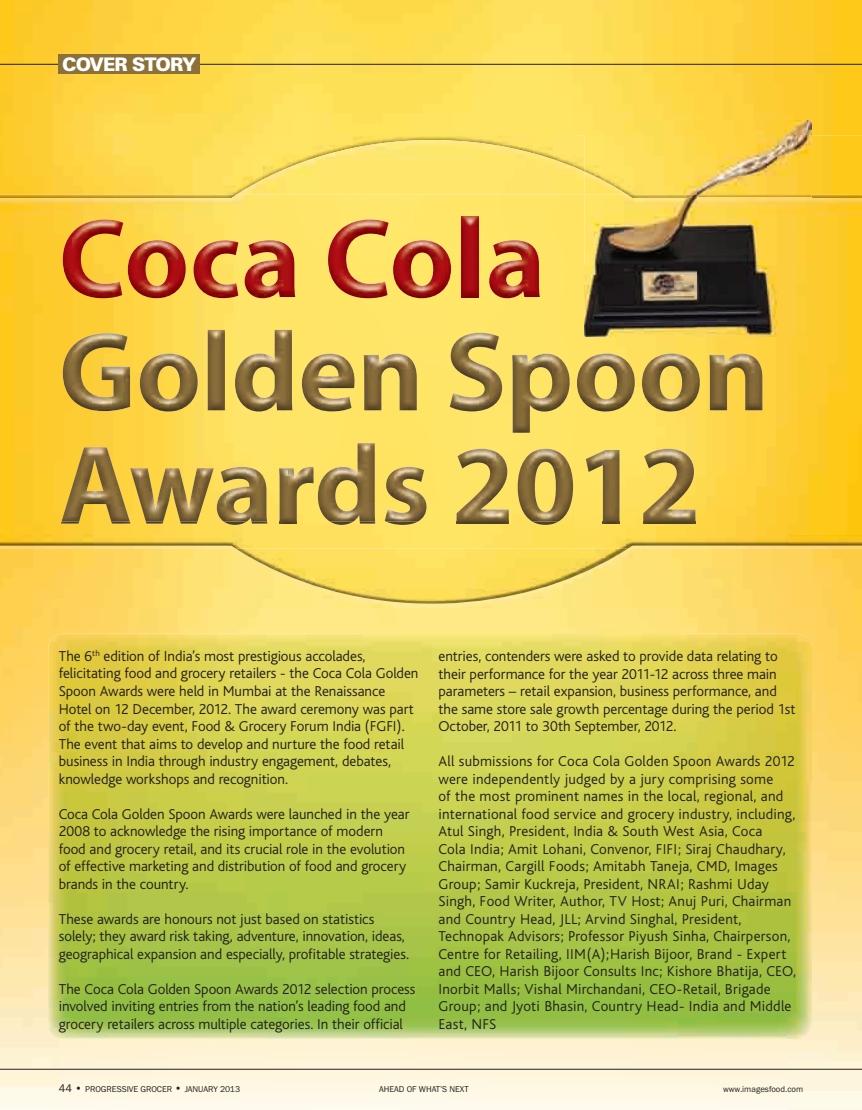
<style>
.page{position:relative;width:862px;height:1110px;background:#fff}
.page>*{position:absolute;margin:0;border:0;box-sizing:border-box;transform-origin:0 0}
.t1{font:900 18.75px "Zurich BT";letter-spacing:-.05em;color:#fff}
.t2{font:300 15px/17.5px "Bliss";color:#231f20}
.t3{font:8.75px "Franklin Gothic";color:#231f20}
.s1{font-size:11.25px}
</style>
<div class="page">
<img style="left:0;top:608px;width:59px;height:502px">
<img style="left:59px;top:608px;width:803px;height:43px">
<img style="left:789px;top:651px;width:73px;height:459px">
<img style="left:48px;top:634px;width:764px;height:405px">
<img style="left:0;top:0;width:862px;height:195px">
<hr style="left:0;top:64px;width:862px;height:1px;background:#231f20">
<div style="left:59px;top:55px;width:141px;height:19px;background:#8b703a"></div>
<img style="left:0;top:549px;width:862px;height:59px">
<img style="left:236px;top:140px;width:348px;height:55px">
<img style="left:236px;top:548px;width:392px;height:56px">
<img style="left:0;top:195px;width:616px;height:353px">
<img style="left:789px;top:198px;width:73px;height:348px">
<img style="left:616px;top:337px;width:173px;height:211px">
<img style="left:489px;top:240px;width:51px;height:58px">
<img style="left:393px;top:240px;width:58px;height:58px">
<img style="left:328px;top:219px;width:60px;height:79px">
<img style="left:245px;top:240px;width:50px;height:58px">
<img style="left:128px;top:240px;width:58px;height:58px">
<img style="left:63px;top:219px;width:60px;height:79px">
<img style="left:193px;top:240px;width:45px;height:58px">
<img style="left:462px;top:217px;width:17px;height:80px">
<img style="left:512px;top:354px;width:57px;height:79px">
<img style="left:642px;top:353px;width:58px;height:58px">
<img style="left:577px;top:353px;width:58px;height:58px">
<img style="left:140px;top:353px;width:58px;height:58px">
<img style="left:450px;top:333px;width:52px;height:78px">
<img style="left:63px;top:333px;width:67px;height:78px">
<img style="left:709px;top:354px;width:53px;height:56px">
<img style="left:208px;top:330px;width:209px;height:80px">
<img style="left:532px;top:522px;width:26px;height:3px">
<img style="left:517px;top:449px;width:56px;height:73px">
<img style="left:386px;top:522px;width:32px;height:3px">
<img style="left:385px;top:467px;width:41px;height:55px">
<img style="left:330px;top:522px;width:45px;height:3px">
<img style="left:318px;top:443px;width:57px;height:79px">
<img style="left:224px;top:522px;width:43px;height:3px">
<img style="left:217px;top:467px;width:50px;height:55px">
<img style="left:643px;top:449px;width:52px;height:75px">
<svg style="left:603px;top:522px;width:16px;height:2px"></svg>
<img style="left:586px;top:450px;width:33px;height:72px">
<img style="left:456px;top:449px;width:53px;height:75px">
<svg style="left:279px;top:522px;width:18px;height:2px"></svg>
<img style="left:279px;top:467px;width:34px;height:55px">
<img style="left:146px;top:522px;width:51px;height:2px">
<img style="left:130px;top:468px;width:84px;height:54px">
<img style="left:61px;top:447px;width:69px;height:77px">
<img style="left:584px;top:120px;width:227px;height:75px">
<img style="left:698px;top:195px;width:113px;height:3px">
<img style="left:584px;top:172px;width:43px;height:23px">
<img style="left:584px;top:195px;width:114px;height:142px">
<img style="left:698px;top:198px;width:113px;height:139px">
<hr style="left:0;top:1069px;width:862px;height:1px;background:#231f20">
<p class="t1" style="left:62px;top:58px;width:136px">COVER STORY</p>
<p class="t2" style="left:59px;top:648px;width:361px">The 6<sup>th</sup> edition of India’s most prestigious accolades, felicitating food and grocery retailers - the Coca Cola Golden Spoon Awards were held in Mumbai at the Renaissance Hotel on 12 December, 2012. The award ceremony was part of the two-day event, Food &amp; Grocery Forum India (FGFI).<br>The event that aims to develop and nurture the food retail business in India through industry engagement, debates, knowledge workshops and recognition.</p>
<p class="t2" style="left:59px;top:806px;width:352px">Coca Cola Golden Spoon Awards were launched in the year 2008 to acknowledge the rising importance of modern food and grocery retail, and its crucial role in the evolution of effective marketing and distribution of food and grocery brands in the country.</p>
<p class="t2" style="left:59px;top:911px;width:352px">These awards are honours not just based on statistics solely; they award risk taking, adventure, innovation, ideas, geographical expansion and especially, profitable strategies.</p>
<p class="t2" style="left:59px;top:981px;width:358px">The Coca Cola Golden Spoon Awards 2012 selection process involved inviting entries from the nation’s leading food and grocery retailers across multiple categories. In their official</p>
<p class="t2" style="left:438px;top:648px;width:358px">entries, contenders were asked to provide data relating to their performance for the year 2011-12 across three main parameters – retail expansion, business performance, and the same store sale growth percentage during the period 1st October, 2011 to 30th September, 2012.</p>
<p class="t2" style="left:438px;top:753px;width:359px">All submissions for Coca Cola Golden Spoon Awards 2012 were independently judged by a jury comprising some<br>of the most prominent names in the local, regional, and international food service and grocery industry, including, Atul Singh, President, India &amp; South West Asia, Coca<br>Cola India; Amit Lohani, Convenor, FIFI; Siraj Chaudhary, Chairman, Cargill Foods; Amitabh Taneja, CMD, Images Group; Samir Kuckreja, President, NRAI; Rashmi Uday Singh, Food Writer, Author, TV Host; Anuj Puri, Chairman and Country Head, JLL; Arvind Singhal, President, Technopak Advisors; Professor Piyush Sinha, Chairperson, Centre for Retailing, IIM(A);Harish Bijoor, Brand - Expert and CEO, Harish Bijoor Consults Inc; Kishore Bhatija, CEO, Inorbit Malls; Vishal Mirchandani, CEO-Retail, Brigade Group; and Jyoti Bhasin, Country Head- India and Middle East, NFS</p>
<p class="t3" style="left:59px;top:1086px;width:183px"><span class="s1">44 •</span> PROGRESSIVE GROCER <span class="s1">•</span> JANUARY 2013</p>
<p class="t3" style="left:379px;top:1086px;width:91px">AHEAD OF WHAT’S NEXT</p>
<p class="t3" style="left:723px;top:1086px;width:82px">www.imagesfood.com</p>
</div>
